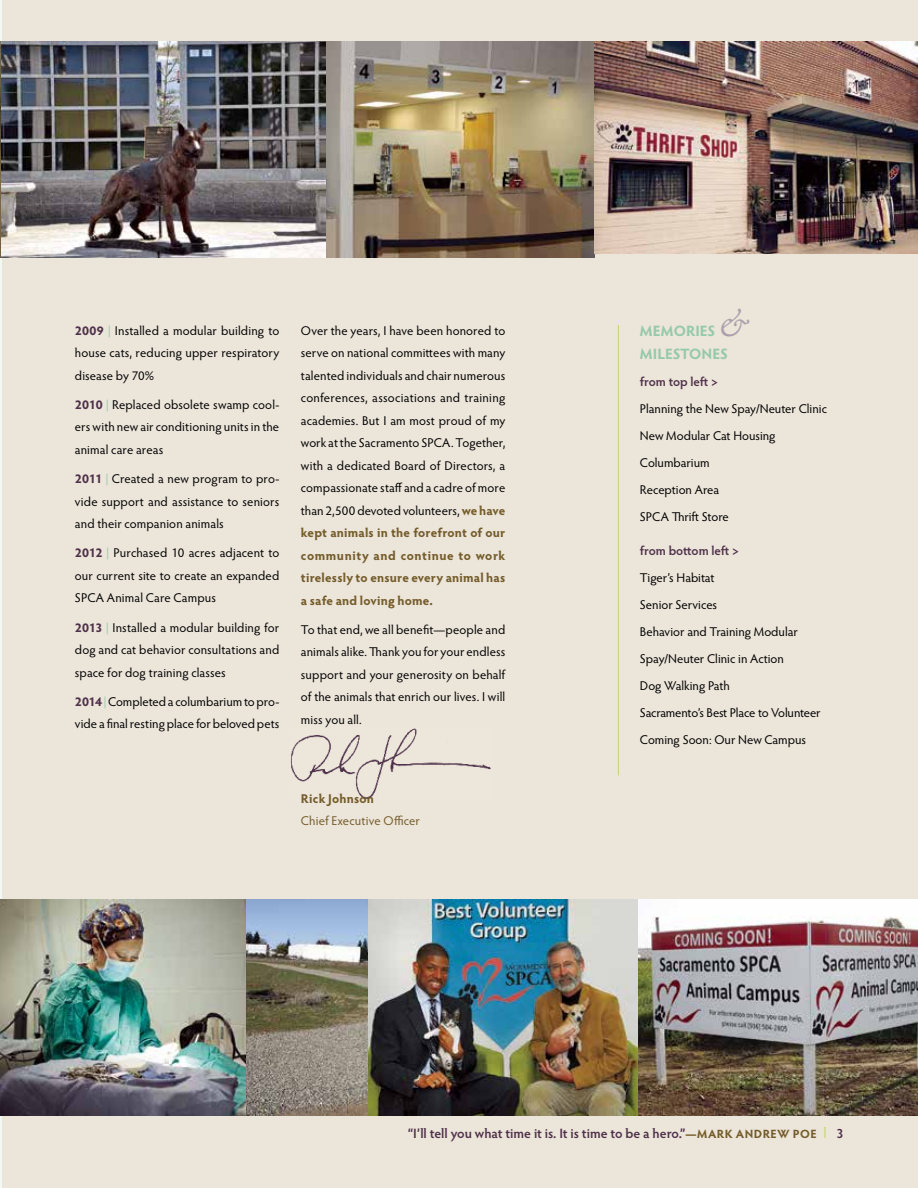
<style>
.page{position:relative;width:918px;height:1188px;background:#ece5da}
.page>*{position:absolute;margin:0;border:0;box-sizing:border-box;transform-origin:0 0}
.t1{font:italic 36px "Adobe Garamond Pro";color:#ada0ac}
.t2{font:700 15px "Hypatia Sans Pro";letter-spacing:.005em;color:#95caa8}
.t3{font:600 13.5px "Hypatia Sans Pro";color:#4e3049}
.t4{font:12.75px/22.5px "Hypatia Sans Pro";letter-spacing:.005em;color:#000;text-align:justify}
.t5{font:600 12.75px "Hypatia Sans Pro";color:#4e3049}
.t6{font:12.75px "Hypatia Sans Pro";letter-spacing:.01em;color:#745c2a}
.t7{font:700 12.75px "Hypatia Sans Pro";color:#745c2a}
.s1{font-weight:700;color:#4e3049}
.s2{color:#95caa8}
.s3{font-weight:700;color:#745c2a}
.s4{font-weight:700;font-size:12px;color:#745c2a}
.s5{font-weight:400;font-size:15px;color:#c3d66c}
</style>
<div class="page">
<hr style="left:0;top:0;width:1px;height:1188px;background:#f2f8f2">
<hr style="left:618px;top:325px;width:1px;height:450px;background:#c3d66c">
<img style="left:326px;top:42px;width:269px;height:216px">
<img style="left:397px;top:900px;width:520px;height:216px">
<img style="left:0;top:42px;width:326px;height:216px">
<img style="left:0;top:900px;width:246px;height:216px">
<img style="left:290px;top:728px;width:201px;height:71px">
<img style="left:246px;top:900px;width:151px;height:216px">
<img style="left:595px;top:42px;width:323px;height:212px">
<p class="t4" style="left:75px;top:319px;width:206px"><span class="s1">2009</span> <span class="s2">|</span> Installed a modular building to house cats, reducing upper respiratory disease by 70%</p>
<p class="t4" style="left:75px;top:393px;width:206px"><span class="s1">2010</span> <span class="s2">|</span> Replaced obsolete swamp cool&shy;ers with new air conditioning units in the animal care areas</p>
<p class="t4" style="left:75px;top:467px;width:206px"><span class="s1">2011</span> <span class="s2">|</span> Created a new program to pro&shy;vide support and assistance to seniors and their companion animals</p>
<p class="t4" style="left:75px;top:541px;width:206px"><span class="s1">2012</span> <span class="s2">|</span> Purchased 10 acres adjacent to our current site to create an expanded SPCA Animal Care Campus</p>
<p class="t4" style="left:75px;top:616px;width:206px"><span class="s1">2013</span> <span class="s2">|</span> Installed a modular building for dog and cat behavior consultations and space for dog training classes</p>
<p class="t4" style="left:75px;top:690px;width:206px"><span class="s1">2014</span><span class="s2">|</span> Completed a columbarium to pro&shy;vide a final resting place for beloved pets</p>
<p class="t4" style="left:301px;top:319px;width:206px">Over the years, I have been honored to serve on national committees with many talented individuals and chair numerous conferences, associations and training academies. But I am most proud of my work at the Sacramento SPCA. Together, with a dedicated Board of Directors, a compassionate staff and a cadre of more than 2,500 devoted volunteers, <span class="s3">we have kept animals in the forefront of our community and continue to work tirelessly to ensure every animal has a safe and loving home.</span></p>
<p class="t4" style="left:301px;top:618px;width:206px">To that end, we all benefit—people and animals alike. Thank you for your endless support and your generosity on behalf of the animals that enrich our lives. I will miss you all.</p>
<p class="t7" style="left:301px;top:789px;width:74px">Rick Johnson</p>
<p class="t6" style="left:301px;top:812px;width:121px">Chief Executive Officer</p>
<h1 class="t1" style="left:719px;top:303px;width:29px">&amp;</h1>
<p class="t2" style="left:640px;top:343px;width:89px">MILESTONES</p>
<p class="t5" style="left:640px;top:373px;width:79px">from top left &gt;</p>
<p class="t4" style="left:640px;top:395px;width:189px;line-height:27px;text-align:left">Planning the New Spay/Neuter Clinic<br>New Modular Cat Housing<br>Columbarium<br>Reception Area<br>SPCA Thrift Store</p>
<p class="t5" style="left:640px;top:541px;width:100px">from bottom left &gt;</p>
<p class="t4" style="left:640px;top:563px;width:182px;line-height:27px;text-align:left">Tiger’s Habitat<br>Senior Services<br>Behavior and Training Modular<br>Spay/Neuter Clinic in Action<br>Dog Walking Path<br>Sacramento’s Best Place to Volunteer<br>Coming Soon: Our New Campus</p>
<p class="t2" style="left:640px;top:320px;width:77px">MEMORIES</p>
<p class="t3" style="left:408px;top:1124px;width:437px">“I’ll tell you what time it is. It is time to be a hero.”<span class="s4">—MARK ANDREW POE</span> <span class="s5">l</span> 3</p>
</div>
